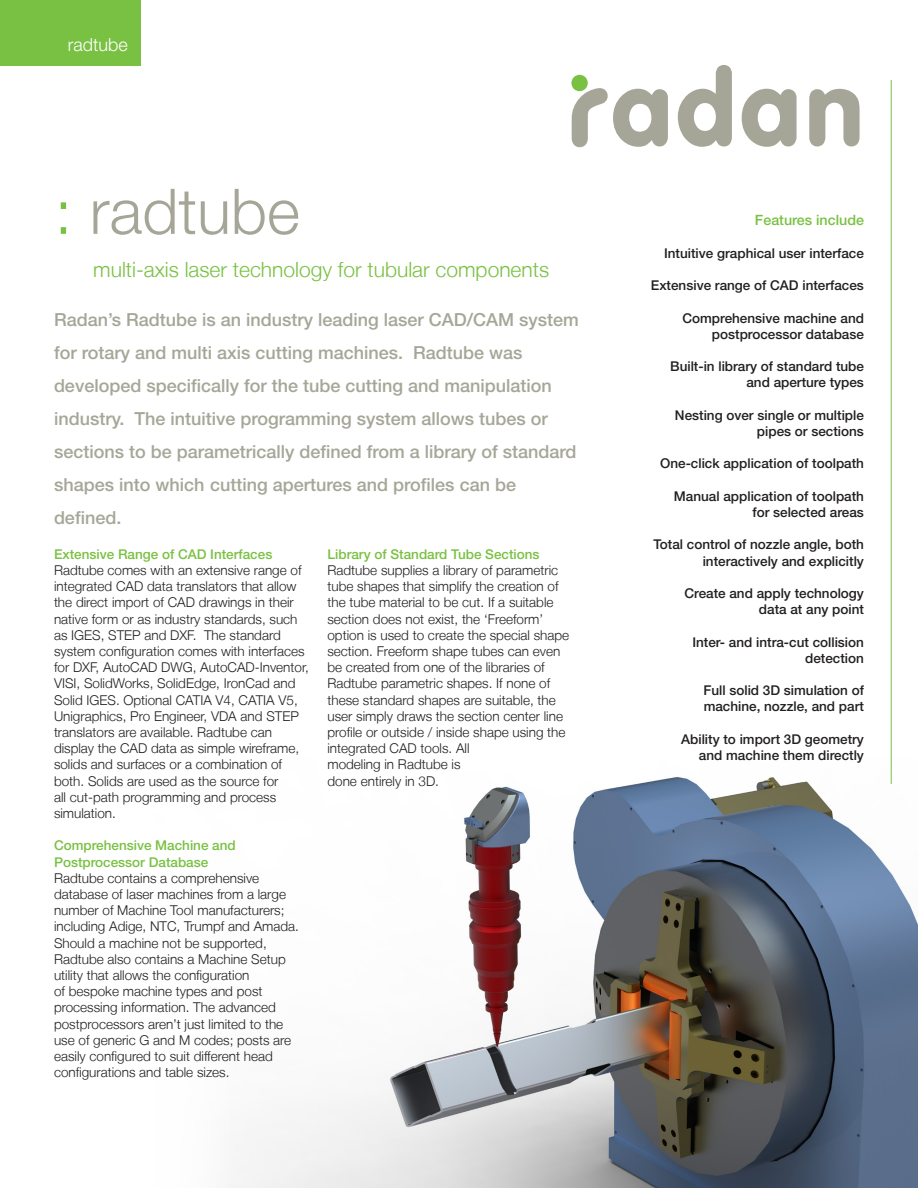
<style>
.page{position:relative;width:918px;height:1188px;background:#fff}
.page>*{position:absolute;margin:0;border:0;box-sizing:border-box;transform-origin:0 0}
.t1{font:110.25px "VAG Round";color:#a6a698}
.t2{font:300 63px "Helvetica Neue";color:#a6a698}
.t3{font:300 21px "Helvetica Neue LT";color:#79c142}
.t4{font:500 18px/33px "Helvetica Neue";color:#a6a698}
.t5{font:300 18px "Helvetica Neue";color:#fff}
.t6{font:500 14.25px "Helvetica Neue";color:#79c142}
.t7{font:300 13.5px/16.2px "Helvetica Neue LT";color:#231f20}
.t8{font:500 13.5px/16.2px "Helvetica Neue";color:#231f20;text-align:right}
.t9{font:500 13.5px/16.2px "Helvetica Neue";color:#79c142}
.s1{color:#79c142}
</style>
<div class="page">
<img style="left:231px;top:758px;width:687px;height:430px">
<hr style="left:891px;top:80px;width:1px;height:704px;background:#79c142">
<svg style="left:572px;top:75px;width:36px;height:72px"></svg>
<div style="left:0;top:0;width:140px;height:66px;background:#79c142"></div>
<p class="t5" style="left:68px;top:33px;width:62px">radtube</p>
<p class="t2" style="left:55px;top:173px;width:247px"><span class="s1">:</span> radtube</p>
<p class="t3" style="left:93px;top:257px;width:457px">multi-axis laser technology for tubular components</p>
<p class="t4" style="left:54px;top:303px;width:526px">Radan’s Radtube is an industry leading laser CAD/CAM system for rotary and multi axis cutting machines. Radtube was developed specifically for the tube cutting and manipulation industry. The intuitive programming system allows tubes or sections to be parametrically defined from a library of standard shapes into which cutting apertures and profiles can be defined.</p>
<p class="t9" style="left:54px;top:546px;width:220px">Extensive Range of CAD Interfaces</p>
<p class="t7" style="left:54px;top:562px;width:256px">Radtube comes with an extensive range of integrated CAD data translators that allow the direct import of CAD drawings in their native form or as industry standards, such as IGES, STEP and DXF. The standard system configuration comes with interfaces for DXF, AutoCAD DWG, AutoCAD-Inventor, VISI, SolidWorks, SolidEdge, IronCad and Solid IGES. Optional CATIA V4, CATIA V5, Unigraphics, Pro Engineer, VDA and STEP translators are available. Radtube can display the CAD data as simple wireframe, solids and surfaces or a combination of both. Solids are used as the source for<br>all cut-path programming and process simulation.</p>
<p class="t9" style="left:54px;top:837px;width:183px">Comprehensive Machine and<br>Postprocessor Database</p>
<p class="t7" style="left:54px;top:870px;width:247px">Radtube contains a comprehensive database of laser machines from a large number of Machine Tool manufacturers; including Adige, NTC, Trumpf and Amada.<br>Should a machine not be supported, Radtube also contains a Machine Setup utility that allows the configuration<br>of bespoke machine types and post processing information. The advanced postprocessors aren’t just limited to the use of generic G and M codes; posts are easily configured to suit different head configurations and table sizes.</p>
<p class="t9" style="left:327px;top:546px;width:214px">Library of Standard Tube Sections</p>
<p class="t7" style="left:327px;top:562px;width:243px">Radtube supplies a library of parametric tube shapes that simplify the creation of the tube material to be cut. If a suitable section does not exist, the ‘Freeform’ option is used to create the special shape section. Freeform shape tubes can even be created from one of the libraries of Radtube parametric shapes. If none of these standard shapes are suitable, the user simply draws the section center line profile or outside / inside shape using the integrated CAD tools. All<br>modeling in Radtube is<br>done entirely in 3D.</p>
<p class="t1" style="left:610px;top:46px;width:258px">adan</p>
<p class="t6" style="left:755px;top:211px;width:111px">Features include</p>
<p class="t8" style="left:664px;top:245px;width:201px">Intuitive graphical user interface</p>
<p class="t8" style="left:651px;top:277px;width:215px">Extensive range of CAD interfaces</p>
<p class="t8" style="left:682px;top:310px;width:183px">Comprehensive machine and postprocessor database</p>
<p class="t8" style="left:670px;top:358px;width:195px">Built-in library of standard tube</p>
<p class="t8" style="left:746px;top:374px;width:119px">and aperture types</p>
<p class="t8" style="left:675px;top:407px;width:191px">Nesting over single or multiple</p>
<p class="t8" style="left:757px;top:423px;width:109px">pipes or sections</p>
<p class="t8" style="left:660px;top:455px;width:205px">One-click application of toolpath</p>
<p class="t8" style="left:674px;top:488px;width:192px">Manual application of toolpath</p>
<p class="t8" style="left:752px;top:504px;width:113px">for selected areas</p>
<p class="t8" style="left:653px;top:536px;width:212px">Total control of nozzle angle, both interactively and explicitly</p>
<p class="t8" style="left:684px;top:585px;width:181px">Create and apply technology</p>
<p class="t8" style="left:759px;top:601px;width:107px">data at any point</p>
<p class="t8" style="left:692px;top:634px;width:173px">Inter- and intra-cut collision detection</p>
<p class="t8" style="left:703px;top:682px;width:162px">Full solid 3D simulation of</p>
<p class="t8" style="left:704px;top:698px;width:162px">machine, nozzle, and part</p>
<p class="t8" style="left:681px;top:731px;width:184px">Ability to import 3D geometry</p>
<p class="t8" style="left:699px;top:747px;width:167px">and machine them directly</p>
</div>
